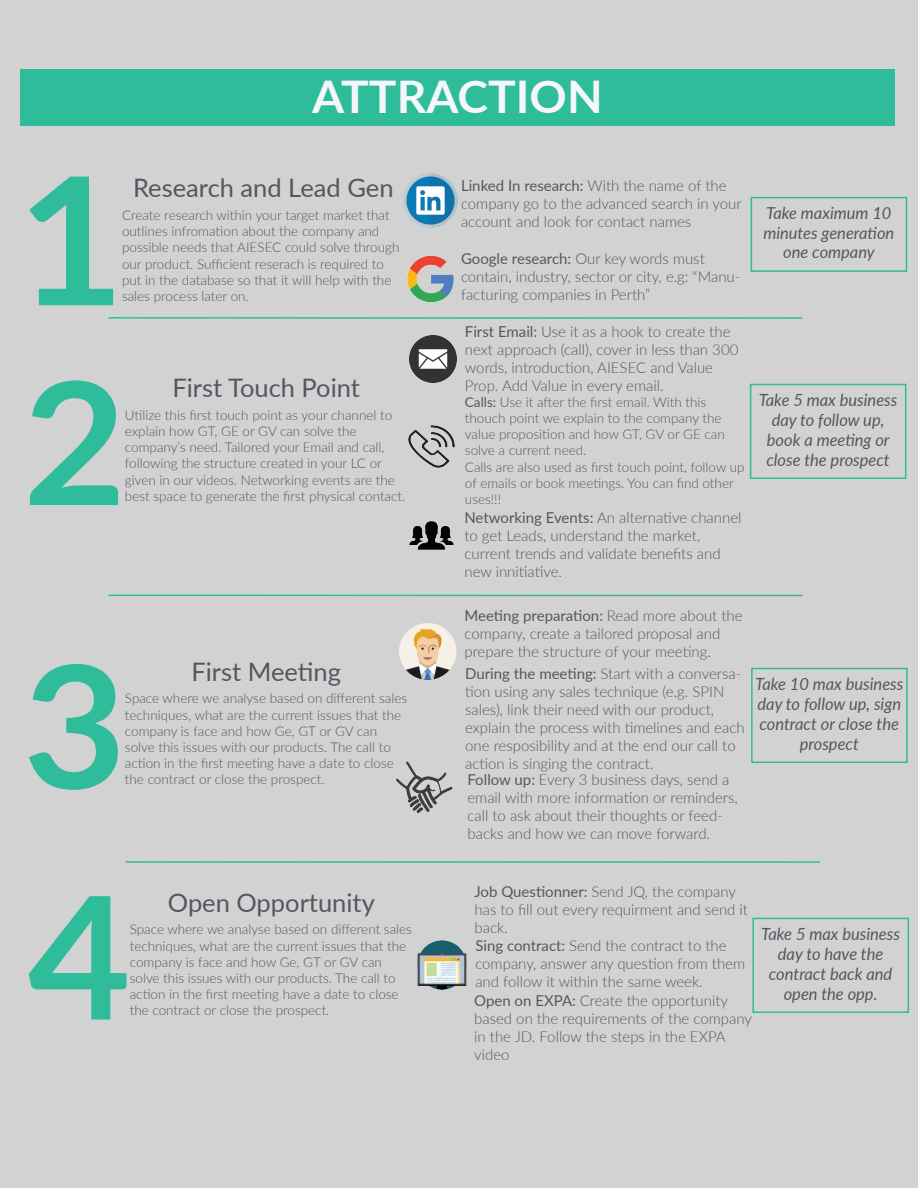
<style>
.page{position:relative;width:918px;height:1188px;background:#d2d2d3}
.page>*{position:absolute;margin:0;border:0;box-sizing:border-box;transform-origin:0 0}
.t1{font:700 177.75px "Lato";color:#2ebc9b;scale:1.04 1}
.t2{font:700 170.4px "Lato";color:#2ebc9b;scale:1.04 1}
.t3{font:700 45px "Lato";color:#f4f6f9}
.t4{font:25.5px "Lato";color:#53575f}
.t5{font:italic 16.8px/20.1px "Lato";color:#53575f;text-align:center}
.t6{font:italic 16.5px/19.8px "Lato";color:#53575f;text-align:center}
.t7{font:300 15px/18px "Lato";color:#53575f}
.t8{font:300 13.5px/16.2px "Lato";color:#53575f}
.s1{font-weight:400}
</style>
<div class="page">
<div style="left:20px;top:69px;width:875px;height:56px;background:#2ebc9b"></div>
<img style="left:409px;top:426px;width:45px;height:41px">
<img style="left:409px;top:336px;width:47px;height:46px">
<img style="left:400px;top:623px;width:56px;height:56px">
<img style="left:417px;top:940px;width:50px;height:50px">
<img style="left:403px;top:173px;width:55px;height:55px">
<img style="left:407px;top:255px;width:47px;height:47px">
<img style="left:409px;top:521px;width:45px;height:29px">
<div style="left:751px;top:197px;width:156px;height:75px;border:2px solid #2ebc9b"></div>
<hr style="left:108px;top:317px;width:694px;height:2px;background:#2ebc9b">
<div style="left:750px;top:384px;width:156px;height:95px;border:2px solid #2ebc9b"></div>
<hr style="left:108px;top:595px;width:694px;height:1px;background:#2ebc9b">
<div style="left:751px;top:668px;width:157px;height:95px;border:2px solid #2ebc9b"></div>
<img style="left:396px;top:761px;width:57px;height:52px">
<hr style="left:126px;top:861px;width:694px;height:2px;background:#2ebc9b">
<div style="left:752px;top:918px;width:157px;height:95px;border:2px solid #2ebc9b"></div>
<h3 class="t3" style="left:312px;top:63px;width:292px">ATTRACTION</h3>
<h1 class="t1" style="left:17px;top:110px;width:105px">1</h1>
<h3 class="t4" style="left:133px;top:170px;width:262px">Research and Lead Gen</h3>
<p class="t8" style="left:122px;top:207px;width:279px">Create research within your target market that outlines infromation about the company and possible needs that AIESEC could solve through our product. Sufficient reserach is required to put in the database so that it will help with the sales process later on.</p>
<h2 class="t2" style="left:23px;top:318px;width:101px">2</h2>
<h3 class="t4" style="left:172px;top:370px;width:189px">First Touch Point</h3>
<p class="t8" style="left:125px;top:406px;width:282px">Utilize this first touch point as your channel to explain how GT, GE or GV can solve the company’s need. Tailored your Email and call, following the structure created in your LC or given in our videos. Networking events are the best space to generate the first physical contact.</p>
<h2 class="t2" style="left:23px;top:601px;width:101px">3</h2>
<h3 class="t4" style="left:191px;top:653px;width:151px">First Meeting</h3>
<p class="t8" style="left:125px;top:690px;width:284px">Space where we analyse based on different sales techniques, what are the current issues that the company is face and how Ge, GT or GV can solve this issues with our products. The call to action in the first meeting have a date to close the contract or close the prospect.</p>
<p class="t7" style="left:461px;top:176px;width:282px"><span class="s1">Linked In research:</span> With the name of the company go to the advanced search in your account and look for contact names</p>
<p class="t7" style="left:461px;top:249px;width:281px"><span class="s1">Google research:</span> Our key words must contain, industry, sector or city, e.g: “Manu&shy;facturing companies in Perth”</p>
<p class="t7" style="left:465px;top:322px;width:275px"><span class="s1">First Email:</span> Use it as a hook to create the next approach (call), cover in less than 300 words, introduction, AIESEC and Value Prop. Add Value in every email.</p>
<p class="t8" style="left:465px;top:393px;width:281px"><span class="s1">Calls:</span> Use it after the first email. With this thouch point we explain to the company the value proposition and how GT, GV or GE can solve a current need.<br>Calls are also used as first touch point, follow up of emails or book meetings. You can find other uses!!!</p>
<p class="t7" style="left:464px;top:508px;width:279px"><span class="s1">Networking Events:</span> An alternative channel to get Leads, understand the market, current trends and validate benefits and new innitiative.</p>
<p class="t6" style="left:763px;top:202px;width:132px">Take maximum 10 minutes generation one company</p>
<p class="t5" style="left:759px;top:389px;width:140px">Take 5 max business day to follow up, book a meeting or close the prospect</p>
<p class="t7" style="left:464px;top:606px;width:280px"><span class="s1">Meeting preparation:</span> Read more about the company, create a tailored proposal and prepare the structure of your meeting.</p>
<p class="t7" style="left:465px;top:664px;width:281px"><span class="s1">During the meeting:</span> Start with a conversa&shy;tion using any sales technique (e.g. SPIN sales), link their need with our product, explain the process with timelines and each one resposibility and at the end our call to action is singing the contract.</p>
<p class="t7" style="left:468px;top:770px;width:272px"><span class="s1">Follow up:</span> Every 3 business days, send a email with more information or reminders, call to ask about their thoughts or feed&shy;backs and how we can move forward.</p>
<p class="t5" style="left:755px;top:673px;width:150px">Take 10 max business day to follow up, sign contract or close the prospect</p>
<h2 class="t2" style="left:28px;top:832px;width:101px">4</h2>
<h3 class="t4" style="left:168px;top:884px;width:209px">Open Opportunity</h3>
<p class="t8" style="left:130px;top:921px;width:284px">Space where we analyse based on different sales techniques, what are the current issues that the company is face and how Ge, GT or GV can solve this issues with our products. The call to action in the first meeting have a date to close the contract or close the prospect.</p>
<p class="t7" style="left:474px;top:882px;width:279px"><span class="s1">Job Questionner:</span> Send JQ, the company has to fill out every requirment and send it back.<br><span class="s1">Sing contract:</span> Send the contract to the company, answer any question from them and follow it within the same week.<br><span class="s1">Open on EXPA:</span> Create the opportunity based on the requirements of the company in the JD. Follow the steps in the EXPA video</p>
<p class="t5" style="left:761px;top:923px;width:140px">Take 5 max business day to have the contract back and open the opp.</p>
</div>
